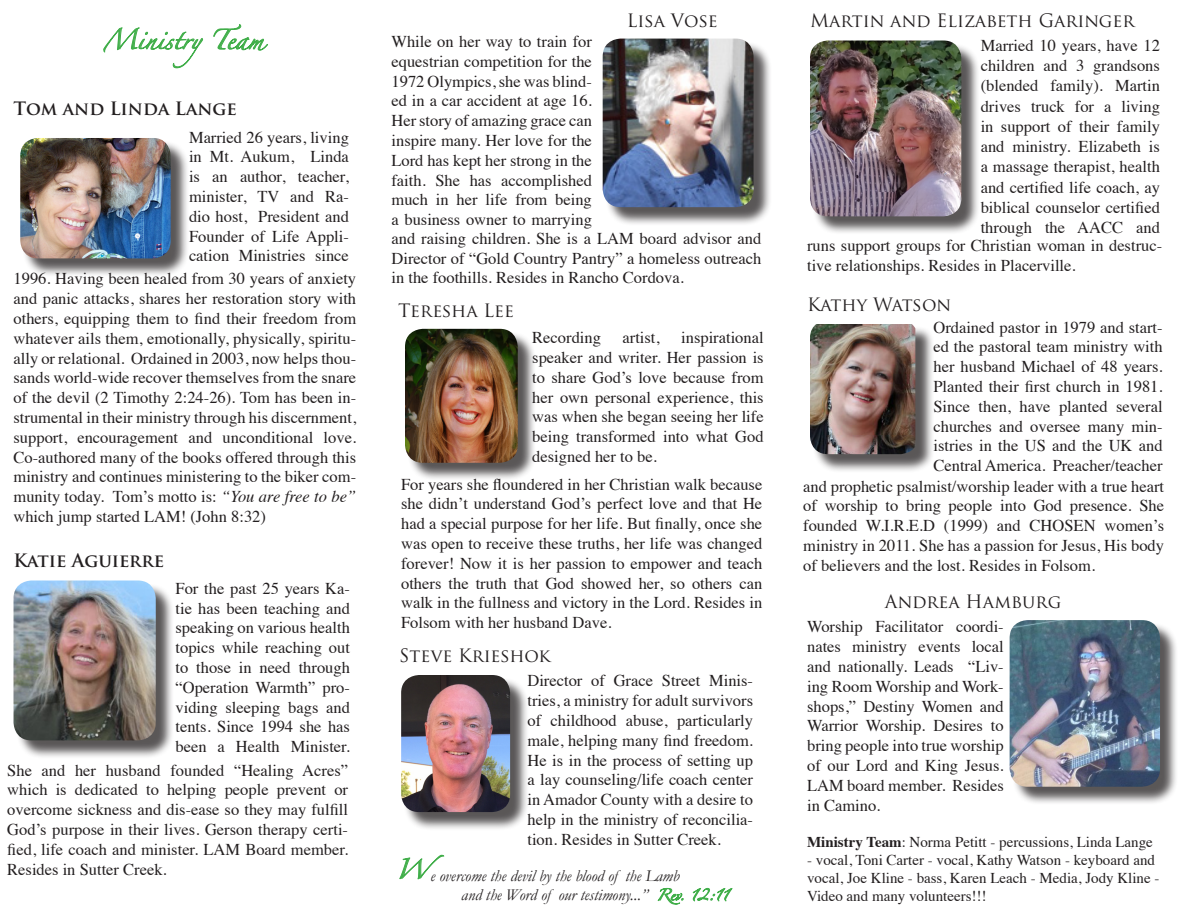
<style>
.page{position:relative;width:1188px;height:918px;background:#fff}
.page>*{position:absolute;margin:0;border:0;box-sizing:border-box;transform-origin:0 0}
.t1{font:18px "Trajan Pro";color:#231f20}
.t2{font:700 18px "Trajan Pro";color:#231f20}
.t3{font:18px "Zapfino";color:#40ae49}
.t4{font:16.5px/19.8px "Times";color:#231f20;text-align:justify}
.t5{font:italic 16.5px/19.8px "Garamond";color:#231f20;text-align:center}
.t6{font:15px/18px "Times";color:#231f20}
.s1{font-style:italic}
.s2{font-weight:700}
</style>
<div class="page">
<svg style="left:103px;top:27px;width:100px;height:42px"></svg>
<svg style="left:213px;top:24px;width:55px;height:27px"></svg>
<svg style="left:658px;top:888px;width:26px;height:17px"></svg>
<svg style="left:693px;top:888px;width:40px;height:14px"></svg>
<svg style="left:399px;top:855px;width:45px;height:25px"></svg>
<div style="left:407px;top:331px;width:136px;height:157px;background:#231f20;opacity:.75"></div>
<img style="left:405px;top:329px;width:113px;height:134px">
<div style="left:812px;top:43px;width:174px;height:198px;background:#231f20;opacity:.75"></div>
<img style="left:810px;top:40px;width:151px;height:176px">
<div style="left:403px;top:677px;width:132px;height:160px;background:#231f20;opacity:.75"></div>
<img style="left:401px;top:675px;width:109px;height:137px">
<div style="left:812px;top:326px;width:130px;height:157px;background:#231f20;opacity:.75"></div>
<img style="left:810px;top:324px;width:105px;height:130px">
<div style="left:16px;top:583px;width:164px;height:182px;background:#231f20;opacity:.75"></div>
<img style="left:14px;top:580px;width:142px;height:160px">
<div style="left:1012px;top:622px;width:173px;height:190px;background:#231f20;opacity:.75"></div>
<img style="left:1010px;top:620px;width:150px;height:167px">
<div style="left:605px;top:41px;width:173px;height:191px;background:#231f20;opacity:.75"></div>
<img style="left:603px;top:39px;width:151px;height:168px">
<div style="left:22px;top:140px;width:173px;height:143px;background:#231f20;opacity:.75"></div>
<img style="left:20px;top:138px;width:151px;height:120px">
<p class="t3" style="left:103px;top:32px;width:162px">MinistryTeam</p>
<p class="t2" style="left:14px;top:97px;width:225px">Tom and Linda Lange</p>
<p class="t4" style="left:189px;top:126px;width:161px">Married 26 years, living in Mt. Aukum, Linda is an author, teacher, minister, TV and Ra&shy;dio host, President and Founder of Life Appli&shy;cation Ministries since</p>
<p class="t4" style="left:14px;top:267px;width:344px">1996. Having been healed from 30 years of anxiety and panic attacks, shares her restoration story with others, equipping them to find their freedom from whatever ails them, emotionally, physically, spiritu&shy;ally or relational. Ordained in 2003, now helps thou&shy;sands world-wide recover themselves from the snare of the devil (2 Timothy 2:24-26). Tom has been in&shy;strumental in their ministry through his discernment, support, encouragement and unconditional love.<br>Co-authored many of the books offered through this ministry and continues ministering to the biker com&shy;munity today. Tom’s motto is: <span class="s1">“You are free to be” </span>which jump started LAM! (John 8:32)</p>
<p class="t2" style="left:14px;top:549px;width:152px">Katie Aguierre</p>
<p class="t4" style="left:176px;top:577px;width:176px">For the past 25 years Ka&shy;tie has been teaching and speaking on various health topics while reaching out to those in need through “Operation Warmth” pro&shy;viding sleeping bags and tents. Since 1994 she has been a Health Minister.</p>
<p class="t4" style="left:7px;top:759px;width:342px">She and her husband founded “Healing Acres” which is dedicated to helping people prevent or overcome sickness and dis-ease so they may fulfill God’s purpose in their lives. Gerson therapy certi&shy;fied, life coach and minister. LAM Board member.<br>Resides in Sutter Creek.</p>
<p class="t1" style="left:627px;top:9px;width:92px">Lisa Vose</p>
<p class="t4" style="left:392px;top:30px;width:371px;text-align:left">While on her way to train for<br>equestrian competition for the<br>1972 Olympics, she was blind-<br>ed in a car accident at age 16.<br>Her story of amazing grace can<br>inspire many. Her love for the<br>Lord has kept her strong in the<br>faith. She has accomplished<br>much in her life from being<br>a business owner to marrying<br>and raising children. She is a LAM board advisor and Director of “Gold Country Pantry” a homeless outreach in the foothills. Resides in Rancho Cordova.</p>
<p class="t1" style="left:810px;top:9px;width:326px">Martin and Elizabeth Garinger</p>
<p class="t4" style="left:981px;top:34px;width:181px;line-height:20.2px">Married 10 years, have 12 children and 3 grandsons (blended family). Martin drives truck for a living in support of their family and ministry. Elizabeth is a massage therapist, health and certified life coach, ay biblical counselor certified through the AACC and</p>
<p class="t4" style="left:807px;top:233px;width:357px;line-height:20.2px">runs support groups for Christian woman in destruc&shy;tive relationships. Resides in Placerville.</p>
<p class="t1" style="left:398px;top:299px;width:117px">Teresha Lee</p>
<p class="t1" style="left:807px;top:293px;width:146px">Kathy Watson</p>
<p class="t4" style="left:532px;top:326px;width:233px;text-indent:149px">inspirational speaker and writer. Her passion is to share God’s love because from her own personal experience, this was when she began seeing her life being transformed into what God designed her to be.</p>
<p class="t4" style="left:532px;top:326px;width:70px">Recording</p>
<p class="t4" style="left:623px;top:326px;width:39px">artist,</p>
<p class="t4" style="left:401px;top:473px;width:363px">For years she floundered in her Christian walk because she didn’t understand God’s perfect love and that He had a special purpose for her life. But finally, once she was open to receive these truths, her life was changed forever! Now it is her passion to empower and teach others the truth that God showed her, so others can walk in the fullness and victory in the Lord. Resides in Folsom with her husband Dave.</p>
<p class="t1" style="left:399px;top:644px;width:153px">Steve Krieshok</p>
<p class="t4" style="left:527px;top:670px;width:227px">Director of Grace Street Minis&shy;tries, a ministry for adult survivors of childhood abuse, particularly male, helping many find freedom.<br>He is in the process of setting up a lay counseling/life coach center in Amador County with a desire to help in the ministry of reconcilia&shy;tion. Resides in Sutter Creek.</p>
<p class="t3" style="left:396px;top:861px;width:50px">W</p>
<p class="t5" style="left:430px;top:865px;width:251px">e overcome the devil by the blood of the Lamb and the Word of our testimony...”</p>
<p class="t4" style="left:933px;top:316px;width:231px">Ordained pastor in 1979 and start-</p>
<p class="t4" style="left:933px;top:335px;width:231px">ed the pastoral team ministry with</p>
<p class="t4" style="left:933px;top:355px;width:231px">her husband Michael of 48 years.</p>
<p class="t4" style="left:933px;top:375px;width:231px">Planted their first church in 1981.</p>
<p class="t4" style="left:933px;top:395px;width:231px">Since then, have planted several</p>
<p class="t4" style="left:933px;top:415px;width:231px">churches and oversee many min-</p>
<p class="t4" style="left:933px;top:434px;width:231px">istries in the US and the UK and</p>
<p class="t4" style="left:933px;top:454px;width:231px">Central America. Preacher/teacher</p>
<p class="t4" style="left:803px;top:475px;width:362px">and prophetic psalmist/worship leader with a true heart</p>
<p class="t4" style="left:803px;top:495px;width:362px">of worship to bring people into God presence. She</p>
<p class="t4" style="left:803px;top:514px;width:362px">founded W.I.R.E.D (1999) and CHOSEN women’s</p>
<p class="t4" style="left:803px;top:534px;width:362px">ministry in 2011. She has a passion for Jesus, His body</p>
<p class="t4" style="left:803px;top:554px;width:293px">of believers and the lost. Resides in Folsom.</p>
<p class="t1" style="left:885px;top:590px;width:178px">Andrea Hamburg</p>
<p class="t4" style="left:807px;top:616px;width:198px">Worship Facilitator coordi&shy;nates ministry events local and nationally. Leads “Liv&shy;ing Room Worship and Work&shy;shops,” Destiny Women and Warrior Worship. Desires to bring people into true worship of our Lord and King Jesus.<br>LAM board member. Resides in Camino.</p>
<p class="t6" style="left:807px;top:832px;width:347px"><span class="s2">Ministry Team</span>: Norma Petitt - percussions, Linda Lange</p>
<p class="t6" style="left:807px;top:850px;width:354px">- vocal, Toni Carter - vocal, Kathy Watson - keyboard and vocal, Joe Kline - bass, Karen Leach - Media, Jody Kline -<br>Video and many volunteers!!!</p>
</div>
